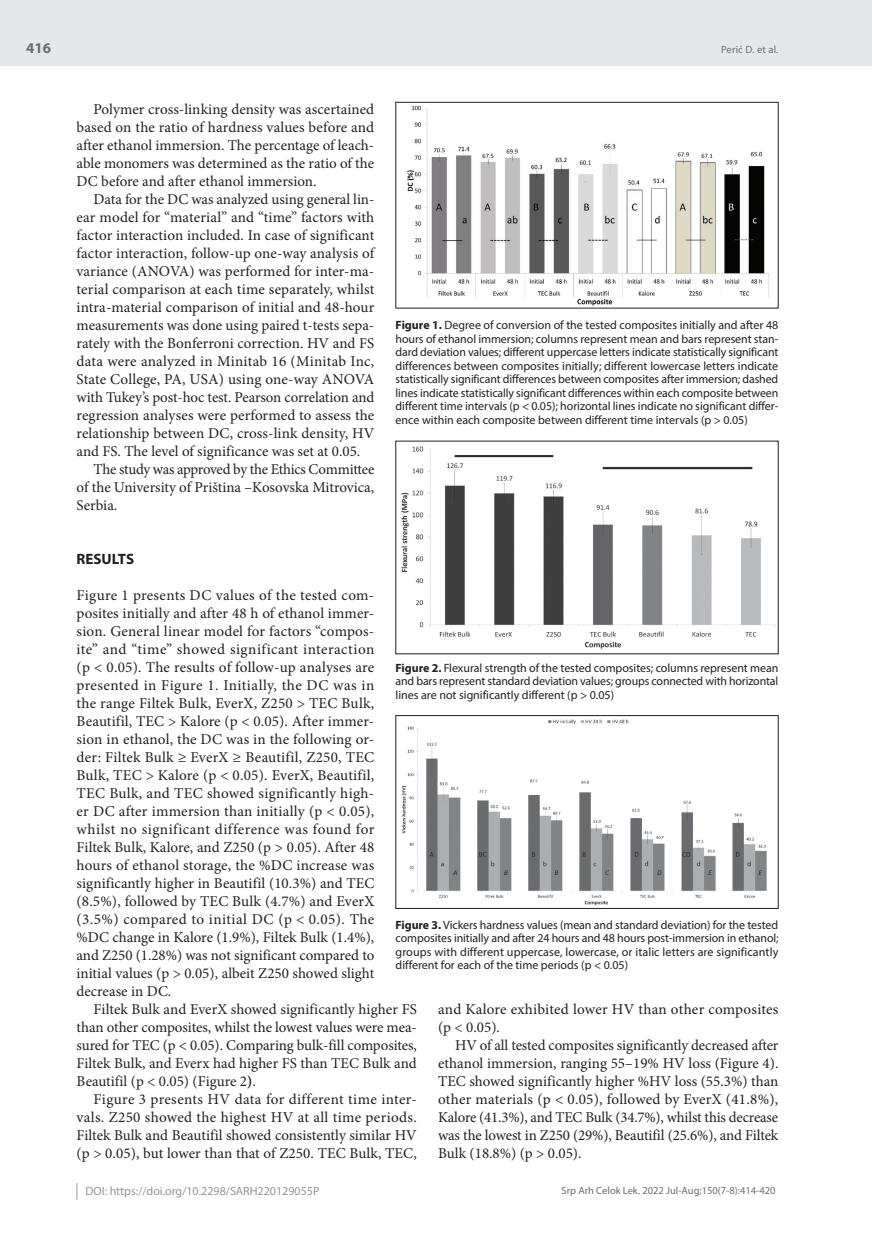
<style>
.page{position:relative;width:872px;height:1234px;background:#fff}
.page>*{position:absolute;margin:0;border:0;box-sizing:border-box;transform-origin:0 0}
.t1{font:15px/18px "Minion Pro";color:#231f20;text-align:justify}
.t2{font:15px "Minion Pro";letter-spacing:.02em;color:#231f20}
.t3{font:15px "Minion Pro";letter-spacing:-.02em;color:#231f20}
.t4{font:700 15px "Myriad Pro";color:#231f20}
.t5{font:700 15px "Myriad Pro";color:#6c6d70}
.t6{font:12px/13.5px "Myriad Pro";color:#231f20;text-align:justify}
.t7{font:12px "Myriad Pro";color:#939598}
.t8{font:10.5px "Myriad Pro";color:#6c6d70}
.s1{font-weight:700}
</style>
<div class="page">
<div style="left:0;top:0;width:872px;height:66px;background:#e6e7e9"></div>
<svg style="left:77px;top:1183px;width:1px;height:16px"></svg>
<img style="left:407px;top:105px;width:362px;height:201px">
<div style="left:395px;top:102px;width:383px;height:206px;border:1px solid #231f20"></div>
<img style="left:401px;top:446px;width:375px;height:203px">
<img style="left:401px;top:719px;width:366px;height:187px">
<div style="left:395px;top:715px;width:383px;height:193px;border:1px solid #231f20"></div>
<p class="t5" style="left:26px;top:38px;width:26px">416</p>
<p class="t1" style="left:77px;top:100px;width:299px;text-indent:17px">Polymer cross-linking density was ascertained based on the ratio of hardness values before and after ethanol immersion. The percentage of leach&shy;able monomers was determined as the ratio of the DC before and after ethanol immersion.</p>
<p class="t1" style="left:94px;top:190px;width:282px">Data for the DC was analyzed using general lin-</p>
<p class="t1" style="left:77px;top:208px;width:299px">ear model for “material” and “time” factors with</p>
<p class="t1" style="left:77px;top:226px;width:299px">factor interaction included. In case of significant</p>
<p class="t1" style="left:77px;top:244px;width:299px">factor interaction, follow-up one-way analysis of</p>
<p class="t1" style="left:77px;top:262px;width:299px">variance (ANOVA) was performed for inter-ma-</p>
<p class="t1" style="left:77px;top:280px;width:299px">terial comparison at each time separately, whilst</p>
<p class="t1" style="left:77px;top:298px;width:299px">intra-material comparison of initial and 48-hour</p>
<p class="t1" style="left:77px;top:316px;width:299px">measurements was done using paired t-tests sepa-</p>
<p class="t1" style="left:77px;top:334px;width:299px">rately with the Bonferroni correction. HV and FS</p>
<p class="t2" style="left:77px;top:351px;width:299px">data were analyzed in Minitab 16 (Minitab Inc,</p>
<p class="t1" style="left:77px;top:370px;width:299px">State College, PA, USA) using one-way ANOVA</p>
<p class="t1" style="left:77px;top:388px;width:299px">with Tukey’s post-hoc test. Pearson correlation and</p>
<p class="t1" style="left:77px;top:406px;width:299px">regression analyses were performed to assess the</p>
<p class="t1" style="left:77px;top:424px;width:299px">relationship between DC, cross-link density, HV</p>
<p class="t1" style="left:77px;top:442px;width:285px">and FS. The level of significance was set at 0.05.</p>
<p class="t3" style="left:94px;top:459px;width:282px">The study was approved by the Ethics Committee</p>
<p class="t1" style="left:77px;top:478px;width:299px">of the University of Priština –Kosovska Mitrovica,</p>
<p class="t1" style="left:77px;top:496px;width:42px">Serbia.</p>
<p class="t8" style="left:721px;top:43px;width:59px">Perić D. et al.</p>
<p class="t6" style="left:395px;top:318px;width:384px"><span class="s1">Figure 1.</span> Degree of conversion of the tested composites initially and after 48 hours of ethanol immersion; columns represent mean and bars represent stan&shy;dard deviation values; different uppercase letters indicate statistically significant differences between composites initially; different lowercase letters indicate statistically significant differences between composites after immersion; dashed lines indicate statistically significant differences within each composite between different time intervals (p &lt; 0.05); horizontal lines indicate no significant differ&shy;ence within each composite between different time intervals (p &gt; 0.05)</p>
<p class="t4" style="left:77px;top:549px;width:59px">RESULTS</p>
<p class="t1" style="left:77px;top:586px;width:299px">Figure 1 presents DC values of the tested com&shy;posites initially and after 48 h of ethanol immer&shy;sion. General linear model for factors “compos&shy;ite” and “time” showed significant interaction (p &lt; 0.05). The results of follow-up analyses are presented in Figure 1. Initially, the DC was in the range Filtek Bulk, EverX, Z250 &gt; TEC Bulk, Beautifil, TEC &gt; Kalore (p &lt; 0.05). After immer&shy;sion in ethanol, the DC was in the following or&shy;der: Filtek Bulk ≥ EverX ≥ Beautifil, Z250, TEC Bulk, TEC &gt; Kalore (p &lt; 0.05). EverX, Beautifil, TEC Bulk, and TEC showed significantly high&shy;er DC after immersion than initially (p &lt; 0.05), whilst no significant difference was found for Filtek Bulk, Kalore, and Z250 (p &gt; 0.05). After 48 hours of ethanol storage, the %DC increase was significantly higher in Beautifil (10.3%) and TEC (8.5%), followed by TEC Bulk (4.7%) and EverX (3.5%) compared to initial DC (p &lt; 0.05). The %DC change in Kalore (1.9%), Filtek Bulk (1.4%), and Z250 (1.28%) was not significant compared to initial values (p &gt; 0.05), albeit Z250 showed slight decrease in DC.</p>
<p class="t1" style="left:77px;top:1000px;width:342px;text-indent:17px">Filtek Bulk and EverX showed significantly higher FS than other composites, whilst the lowest values were mea&shy;sured for TEC (p &lt; 0.05). Comparing bulk-fill composites, Filtek Bulk, and Everx had higher FS than TEC Bulk and Beautifil (p &lt; 0.05) (Figure 2<span class="s1">)</span>.</p>
<p class="t1" style="left:77px;top:1090px;width:342px;text-indent:17px">Figure 3 presents HV data for different time inter&shy;vals. Z250 showed the highest HV at all time periods.<br>Filtek Bulk and Beautifil showed consistently similar HV (p &gt; 0.05), but lower than that of Z250. TEC Bulk, TEC,</p>
<p class="t6" style="left:395px;top:660px;width:384px"><span class="s1">Figure 2.</span> Flexural strength of the tested composites; columns represent mean and bars represent standard deviation values; groups connected with horizontal lines are not significantly different (p &gt; 0.05)</p>
<p class="t6" style="left:395px;top:917px;width:384px"><span class="s1">Figure 3.</span> Vickers hardness values (mean and standard deviation) for the tested composites initially and after 24 hours and 48 hours post-immersion in ethanol; groups with different uppercase, lowercase, or italic letters are significantly different for each of the time periods (p &lt; 0.05)</p>
<p class="t1" style="left:438px;top:1000px;width:342px">and Kalore exhibited lower HV than other composites (p &lt; 0.05).</p>
<p class="t1" style="left:438px;top:1036px;width:342px;text-indent:17px">HV of all tested composites significantly decreased after ethanol immersion, ranging 55–19% HV loss (Figure 4).<br>TEC showed significantly higher %HV loss (55.3%) than other materials (p &lt; 0.05), followed by EverX (41.8%), Kalore (41.3%), and TEC Bulk (34.7%), whilst this decrease was the lowest in Z250 (29%), Beautifil (25.6%), and Filtek Bulk (18.8%) (p &gt; 0.05).</p>
<p class="t7" style="left:86px;top:1183px;width:235px">DOI: https://doi.org/10.2298/SARH220129055P</p>
<p class="t8" style="left:561px;top:1184px;width:216px">Srp Arh Celok Lek. 2022 Jul-Aug;150(7-8):414-420</p>
</div>
